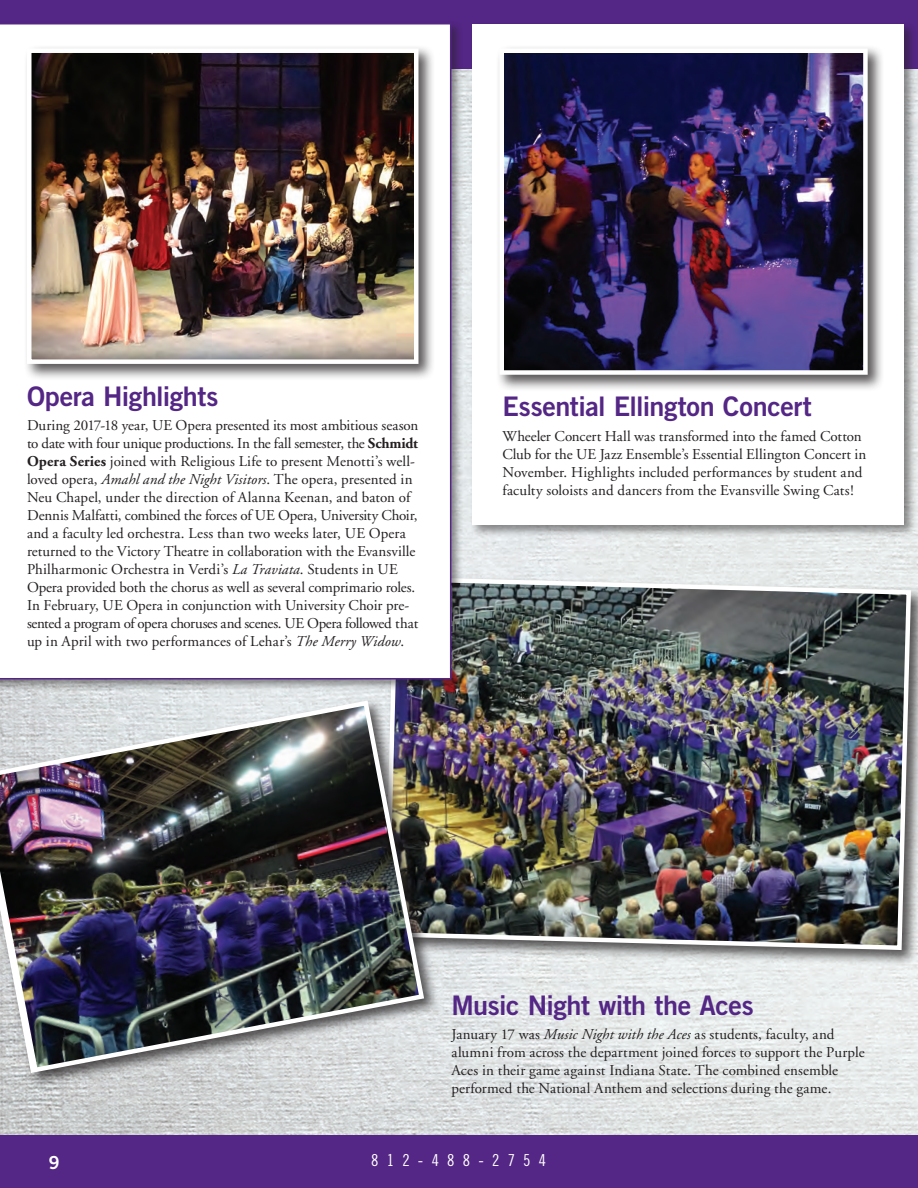
<style>
.page{position:relative;width:918px;height:1188px;background:#fff}
.page>*{position:absolute;margin:0;border:0;box-sizing:border-box;transform-origin:0 0}
.t1{font:27px "Trade Gothic Bold Two";letter-spacing:-.015em;color:#542685}
.t2{font:18px "Trade Gothic Bold Two";color:#fff}
.t3{font:16.5px "Trade Gothic Cond Eighteen";letter-spacing:.5em;color:#fff}
.t4{font:15px/18px "Adobe Garamond";color:#231f20}
.s1{font-weight:700}
.s2{font-style:italic}
</style>
<div class="page">
<img style="left:0;top:69px;width:918px;height:1067px">
<div style="left:0;top:0;width:918px;height:69px;background:#542685"></div>
<div style="left:0;top:1136px;width:918px;height:52px;background:#542685"></div>
<div style="left:381px;top:573px;width:537px;height:393px;background:#231f20;opacity:.75"></div>
<img style="left:382px;top:574px;width:531px;height:378px">
<div style="left:0;top:698px;width:440px;height:391px;background:#231f20;opacity:.75"></div>
<img style="left:0;top:698px;width:427px;height:378px">
<div style="left:470px;top:22px;width:447px;height:515px;background:#231f20;opacity:.5"></div>
<div style="left:472px;top:24px;width:432px;height:501px;background:#fff"></div>
<div style="left:0;top:20px;width:464px;height:672px;background:#231f20;opacity:.5"></div>
<svg style="left:0;top:23px;width:451px;height:656px"></svg>
<div style="left:496px;top:45px;width:388px;height:346px;background:#231f20;opacity:.75"></div>
<img style="left:505px;top:54px;width:358px;height:316px">
<div style="left:500px;top:49px;width:368px;height:326px;border:4px solid #fff"></div>
<div style="left:24px;top:45px;width:411px;height:335px;background:#231f20;opacity:.75"></div>
<img style="left:32px;top:53px;width:381px;height:306px">
<div style="left:27px;top:48px;width:391px;height:316px;border:4px solid #fff"></div>
<h1 class="t1" style="left:27px;top:379px;width:193px">Opera Highlights</h1>
<p class="t4" style="left:27px;top:417px;width:393px">During 2017-18 year, UE Opera presented its most ambitious season to date with four unique productions. In the fall semester, the <span class="s1">Schmidt Opera Series</span> joined with Religious Life to present Menotti’s well&shy;loved opera, <span class="s2">Amahl and the Night Visitors</span>. The opera, presented in Neu Chapel, under the direction of Alanna Keenan, and baton of Dennis Malfatti, combined the forces of UE Opera, University Choir, and a faculty led orchestra. Less than two weeks later, UE Opera returned to the Victory Theatre in collaboration with the Evansville Philharmonic Orchestra in Verdi’s <span class="s2">La Traviata</span>. Students in UE Opera provided both the chorus as well as several comprimario roles.<br>In February, UE Opera in conjunction with University Choir pre&shy;sented a program of opera choruses and scenes. UE Opera followed that up in April with two performances of Lehar’s <span class="s2">The Merry Widow</span>.</p>
<h1 class="t1" style="left:502px;top:390px;width:311px">Essential Ellington Concert</h1>
<p class="t4" style="left:502px;top:427px;width:365px">Wheeler Concert Hall was transformed into the famed Cotton Club for the UE Jazz Ensemble’s Essential Ellington Concert in November. Highlights included performances by student and faculty soloists and dancers from the Evansville Swing Cats!</p>
<h1 class="t1" style="left:451px;top:988px;width:304px">Music Night with the Aces</h1>
<p class="t4" style="left:451px;top:1026px;width:415px">January 17 was <span class="s2">Music Night with the Aces</span> as students, faculty, and alumni from across the department joined forces to support the Purple Aces in their game against Indiana State. The combined ensemble performed the National Anthem and selections during the game.</p>
<p class="t2" style="left:49px;top:1151px;width:12px">9</p>
<p class="t3" style="left:371px;top:1150px;width:176px">812-488-2754</p>
</div>
